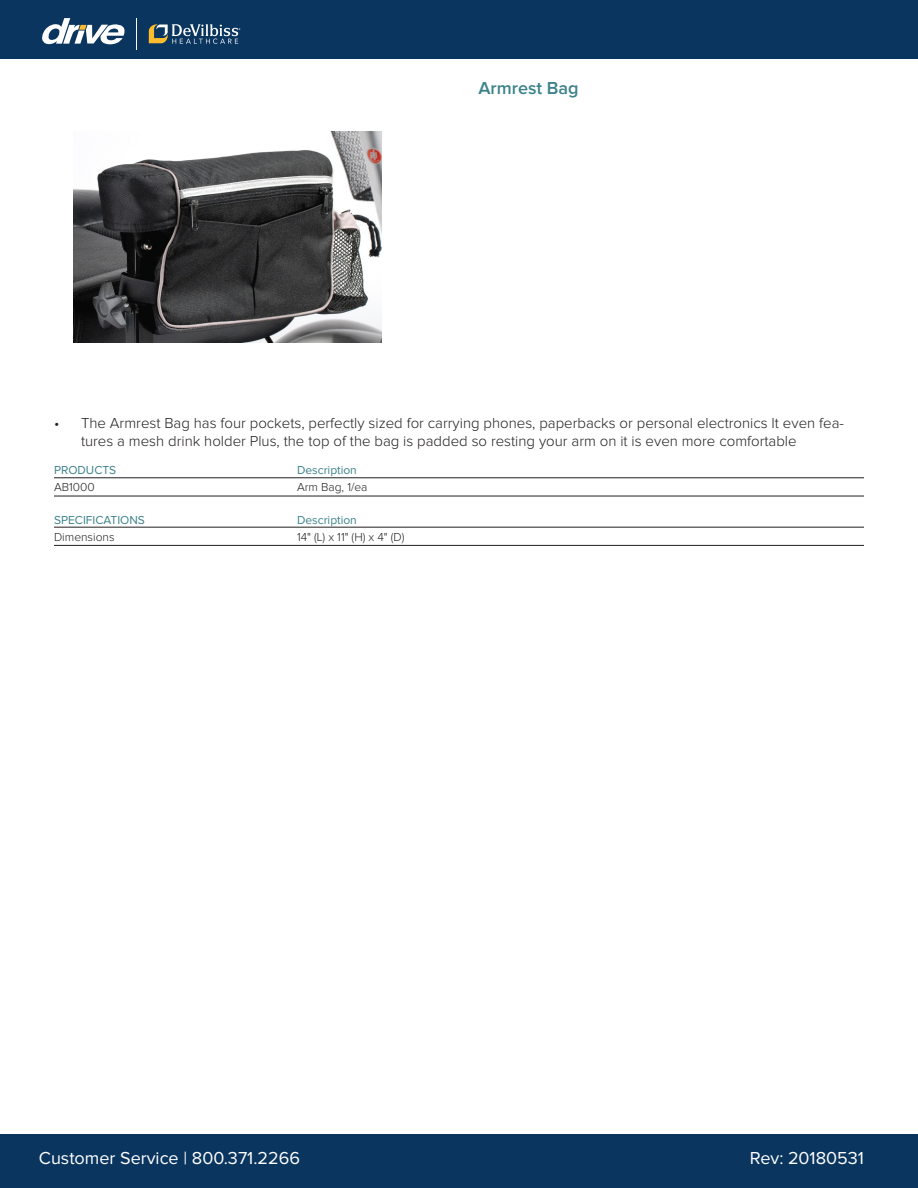
<style>
.page{position:relative;width:918px;height:1188px;background:#fff}
.page>*{position:absolute;margin:0;border:0;box-sizing:border-box;transform-origin:0 0}
.t1{font:18px "Proxima Nova";color:#fff}
.t2{font:600 18px "Proxima Nova";color:#3c828a}
.t3{font:300 15px/18px "Proxima Nova";color:#231f20}
.table_list{font:300 12px "Proxima Nova";color:#231f20}
.head1{font:12px "Proxima Nova";color:#3c828a}
</style>
<div class="page">
<div style="left:0;top:0;width:918px;height:58px;background:#0a355e"></div>
<svg style="left:149px;top:24px;width:91px;height:20px"></svg>
<svg style="left:42px;top:18px;width:83px;height:27px"></svg>
<hr style="left:136px;top:18px;width:1px;height:32px;background:#fff">
<div style="left:0;top:1134px;width:918px;height:54px;background:#0a355e"></div>
<hr style="left:54px;top:477px;width:810px;height:1px;background:#231f20">
<hr style="left:54px;top:496px;width:810px;height:1px;background:#231f20">
<hr style="left:54px;top:527px;width:810px;height:1px;background:#231f20">
<hr style="left:54px;top:545px;width:810px;height:1px;background:#231f20">
<img style="left:73px;top:131px;width:308px;height:212px">
<p class="t2" style="left:478px;top:79px;width:102px">Armrest Bag</p>
<p class="t3" style="left:81px;top:415px;width:764px;text-indent:-27px">• The Armrest Bag has four pockets, perfectly sized for carrying phones, paperbacks or personal electronics It even fea&shy;tures a mesh drink holder Plus, the top of the bag is padded so resting your arm on it is even more comfortable</p>
<p class="head1" style="left:54px;top:465px;width:64px">PRODUCTS</p>
<p class="head1" style="left:297px;top:465px;width:61px">Description</p>
<p class="table_list" style="left:54px;top:482px;width:42px">AB1000</p>
<p class="table_list" style="left:297px;top:482px;width:72px">Arm Bag, 1/ea</p>
<p class="head1" style="left:54px;top:514px;width:92px">SPECIFICATIONS</p>
<p class="head1" style="left:297px;top:514px;width:61px">Description</p>
<p class="table_list" style="left:54px;top:531px;width:62px">Dimensions</p>
<p class="table_list" style="left:297px;top:531px;width:109px">14" (L) x 11" (H) x 4" (D)</p>
<p class="t1" style="left:39px;top:1150px;width:263px">Customer Service | 800.371.2266</p>
<p class="t1" style="left:750px;top:1150px;width:116px">Rev: 20180531</p>
</div>
